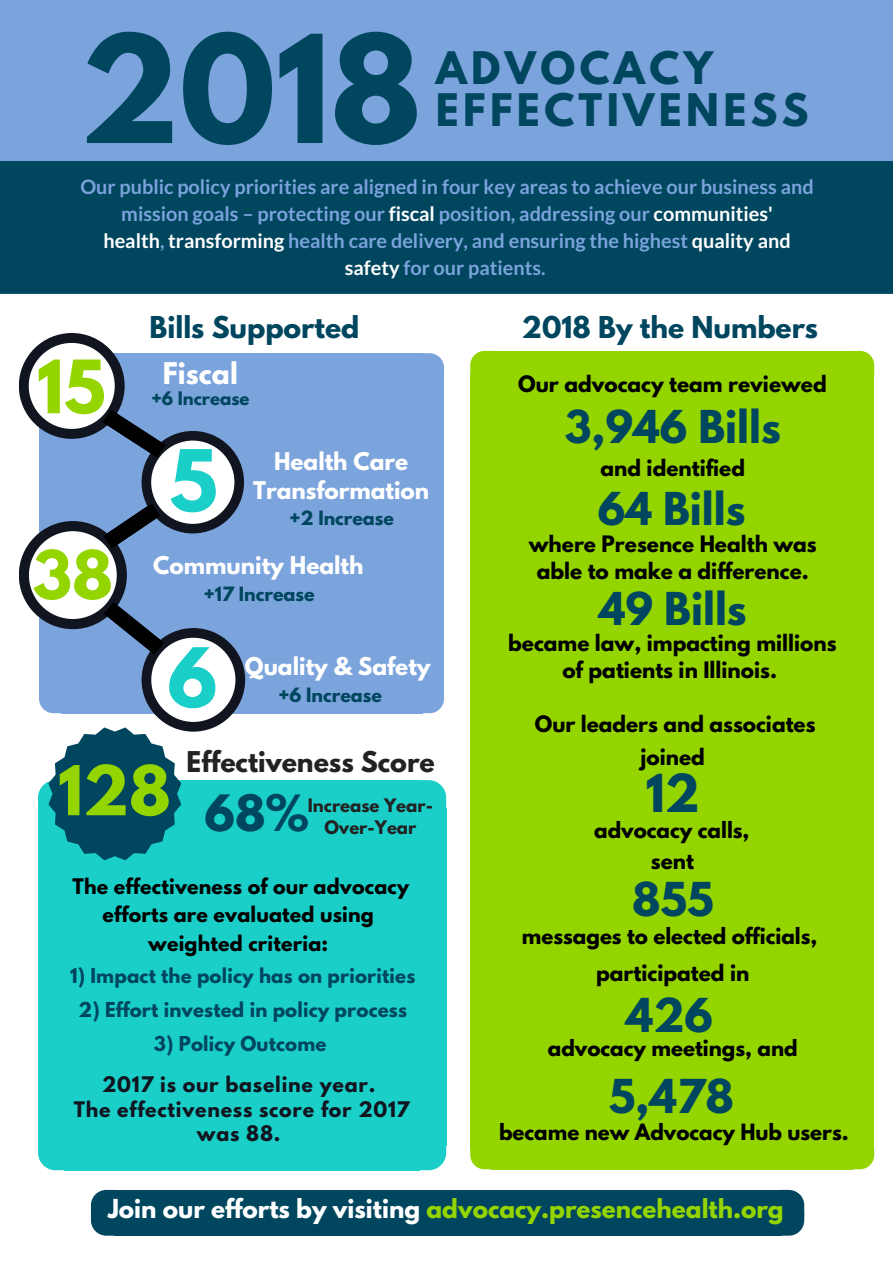
<style>
.page{position:relative;width:893px;height:1263px;background:#fff}
.page>*{position:absolute;margin:0;border:0;box-sizing:border-box;transform-origin:0 0}
.t1{font:700 132.45px "League Spartan";color:#00465f}
.t2{font:700 75.3px "League Spartan";color:#1bcfc9}
.t3{font:700 72.75px "League Spartan";color:#1bcfc9}
.t4{font:700 65.1px "League Spartan";color:#94d500}
.t5{font:700 60.9px "League Spartan";color:#94d500}
.t6{font:700 59.4px "League Spartan";color:#94d500}
.t7{font:700 46.35px "League Spartan";color:#00465f}
.t8{font:700 44.4px "League Spartan";color:#00465f}
.t9{font:700 41.4px/81px "League Spartan";color:#00465f;text-align:center}
.t10{font:700 40.2px "League Spartan";color:#00465f}
.t11{font:700 39.75px "League Spartan";letter-spacing:.11em;color:#00465f}
.t12{font:700 26.7px "League Spartan";color:#00465f}
.t13{font:700 26.55px "League Spartan";color:#fff}
.t14{font:700 25.35px "League Spartan";color:#222}
.t15{font:700 23.25px "League Spartan";color:#94d500}
.t16{font:700 21.75px "League Spartan";color:#fff}
.t17{font:700 21.6px/29.2px "League Spartan";color:#fff;text-align:center}
.t18{font:700 20.1px/27px "League Spartan";color:#000;text-align:center}
.t19{font:700 19.8px/27px "Lato";color:#7ba3dc;text-align:center}
.t20{font:700 19.8px "League Spartan";color:#000}
.t21{font:700 19.05px/28.2px "League Spartan";letter-spacing:.01em;color:#000;text-align:center}
.t22{font:700 19.05px/24.8px "League Spartan";letter-spacing:.04em;color:#11151f;text-align:center}
.t23{font:700 18.15px "League Spartan";letter-spacing:.01em;color:#00465f}
.t24{font:700 17.4px "League Spartan";color:#00465f}
.t25{font:700 16.5px/22.5px "League Spartan";color:#222;text-align:center}
.t26{font:700 16.5px "League Spartan";color:#00465f}
.s1{color:#fff}
</style>
<div class="page">
<svg style="left:853px;top:351px;width:21px;height:23px"></svg>
<div style="left:852px;top:374px;width:22px;height:775px;background:#94d500"></div>
<div style="left:491px;top:374px;width:362px;height:775px;background:#94d500"></div>
<div style="left:491px;top:351px;width:362px;height:23px;background:#94d500"></div>
<svg style="left:470px;top:351px;width:21px;height:23px"></svg>
<div style="left:470px;top:374px;width:22px;height:775px;background:#94d500"></div>
<div style="left:491px;top:1149px;width:362px;height:20px;background:#94d500"></div>
<svg style="left:470px;top:1149px;width:21px;height:20px"></svg>
<svg style="left:853px;top:1149px;width:21px;height:20px"></svg>
<svg style="left:422px;top:353px;width:22px;height:23px"></svg>
<div style="left:421px;top:376px;width:23px;height:317px;background:#7ba3dc"></div>
<div style="left:61px;top:376px;width:361px;height:317px;background:#7ba3dc"></div>
<div style="left:61px;top:353px;width:361px;height:24px;background:#7ba3dc"></div>
<div style="left:61px;top:692px;width:361px;height:21px;background:#7ba3dc"></div>
<svg style="left:422px;top:693px;width:22px;height:20px"></svg>
<div style="left:0;top:0;width:893px;height:292px;background:#7ba3dc"></div>
<svg style="left:420px;top:780px;width:26px;height:28px"></svg>
<div style="left:419px;top:808px;width:27px;height:338px;background:#1bcfc9"></div>
<div style="left:64px;top:808px;width:356px;height:338px;background:#1bcfc9"></div>
<div style="left:64px;top:780px;width:356px;height:29px;background:#1bcfc9"></div>
<div style="left:38px;top:808px;width:27px;height:338px;background:#1bcfc9"></div>
<div style="left:64px;top:1145px;width:356px;height:25px;background:#1bcfc9"></div>
<svg style="left:38px;top:1146px;width:26px;height:24px"></svg>
<svg style="left:420px;top:1146px;width:26px;height:24px"></svg>
<div style="left:0;top:161px;width:893px;height:133px;background:#00465f"></div>
<svg style="left:19px;top:333px;width:226px;height:527px"></svg>
<div style="left:114px;top:1190px;width:667px;height:25px;background:#00465f"></div>
<div style="left:114px;top:1213px;width:667px;height:23px;background:#00465f"></div>
<svg style="left:91px;top:1190px;width:23px;height:46px"></svg>
<svg style="left:781px;top:1190px;width:23px;height:46px"></svg>
<h1 class="t1" style="left:80px;top:24px;width:343px">2018</h1>
<h3 class="t11" style="left:436px;top:49px;width:279px">ADVOCACY</h3>
<h3 class="t11" style="left:436px;top:90px;width:374px">EFFECTIVENESS</h3>
<p class="t19" style="left:80px;top:172px;width:735px">Our public policy priorities are aligned in four key areas to achieve our business and mission goals – protecting our <span class="s1">fiscal</span> position, addressing our <span class="s1">communities'<br>health</span>, <span class="s1">transforming</span> health care delivery, and ensuring the highest <span class="s1">quality and safety</span> for our patients.</p>
<h3 class="t12" style="left:150px;top:314px;width:211px">Bills Supported</h3>
<h3 class="t12" style="left:522px;top:314px;width:298px">2018 By the Numbers</h3>
<h3 class="t4" style="left:37px;top:355px;width:70px">15</h3>
<h3 class="t13" style="left:163px;top:360px;width:76px">Fiscal</h3>
<p class="t26" style="left:151px;top:390px;width:100px">+6 Increase</p>
<h3 class="t6" style="left:33px;top:546px;width:82px">38</h3>
<h2 class="t2" style="left:169px;top:443px;width:50px">5</h2>
<p class="t17" style="left:253px;top:449px;width:177px">Health Care<br>Transformation</p>
<p class="t24" style="left:290px;top:509px;width:106px">+2 Increase</p>
<p class="t16" style="left:153px;top:555px;width:212px">Community Health</p>
<p class="t24" style="left:204px;top:586px;width:112px">+17 Increase</p>
<h3 class="t3" style="left:167px;top:642px;width:52px">6</h3>
<p class="t16" style="left:245px;top:655px;width:187px">Quality &amp; Safety</p>
<p class="t24" style="left:278px;top:686px;width:105px">+6 Increase</p>
<h3 class="t5" style="left:58px;top:760px;width:114px">128</h3>
<p class="t14" style="left:187px;top:750px;width:250px">Effectiveness Score</p>
<h3 class="t8" style="left:204px;top:791px;width:106px">68%</h3>
<p class="t25" style="left:308px;top:796px;width:127px">Increase Year-<br>Over-Year</p>
<p class="t21" style="left:73px;top:875px;width:338px">The effectiveness of our advocacy efforts are evaluated using weighted criteria:</p>
<p class="t23" style="left:70px;top:967px;width:347px">1) Impact the policy has on priorities</p>
<p class="t23" style="left:79px;top:1000px;width:330px">2) Effort invested in policy process</p>
<p class="t23" style="left:154px;top:1034px;width:174px">3) Policy Outcome</p>
<p class="t22" style="left:74px;top:1074px;width:337px">2017 is our baseline year.<br>The effectiveness score for 2017 was 88.</p>
<p class="t18" style="left:518px;top:373px;width:310px">Our advocacy team reviewed</p>
<h3 class="t10" style="left:565px;top:406px;width:218px">3,946 Bills</h3>
<p class="t18" style="left:600px;top:457px;width:146px">and identified</p>
<h3 class="t10" style="left:598px;top:489px;width:149px">64 Bills</h3>
<p class="t18" style="left:529px;top:533px;width:289px">where Presence Health was able to make a difference.</p>
<h3 class="t10" style="left:599px;top:589px;width:149px">49 Bills</h3>
<p class="t18" style="left:508px;top:632px;width:330px">became law, impacting millions of patients in Illinois.</p>
<p class="t18" style="left:535px;top:713px;width:282px">Our leaders and associates</p>
<p class="t18" style="left:641px;top:745px;width:66px">joined</p>
<h3 class="t7" style="left:646px;top:770px;width:56px">12</h3>
<p class="t20" style="left:594px;top:820px;width:157px">advocacy calls,</p>
<h3 class="t9" style="left:632px;top:864px;width:83px">855</h3>
<p class="t18" style="left:651px;top:850px;width:45px">sent</p>
<p class="t20" style="left:522px;top:926px;width:297px">messages to elected officials,</p>
<p class="t18" style="left:596px;top:962px;width:155px">participated in</p>
<h3 class="t9" style="left:609px;top:979px;width:127px">426<br>5,478</h3>
<p class="t20" style="left:548px;top:1038px;width:251px">advocacy meetings, and</p>
<p class="t20" style="left:499px;top:1122px;width:351px">became new Advocacy Hub users.</p>
<p class="t15" style="left:108px;top:1197px;width:677px"><span class="s1">Join our efforts by visiting</span> advocacy.presencehealth.org</p>
</div>
